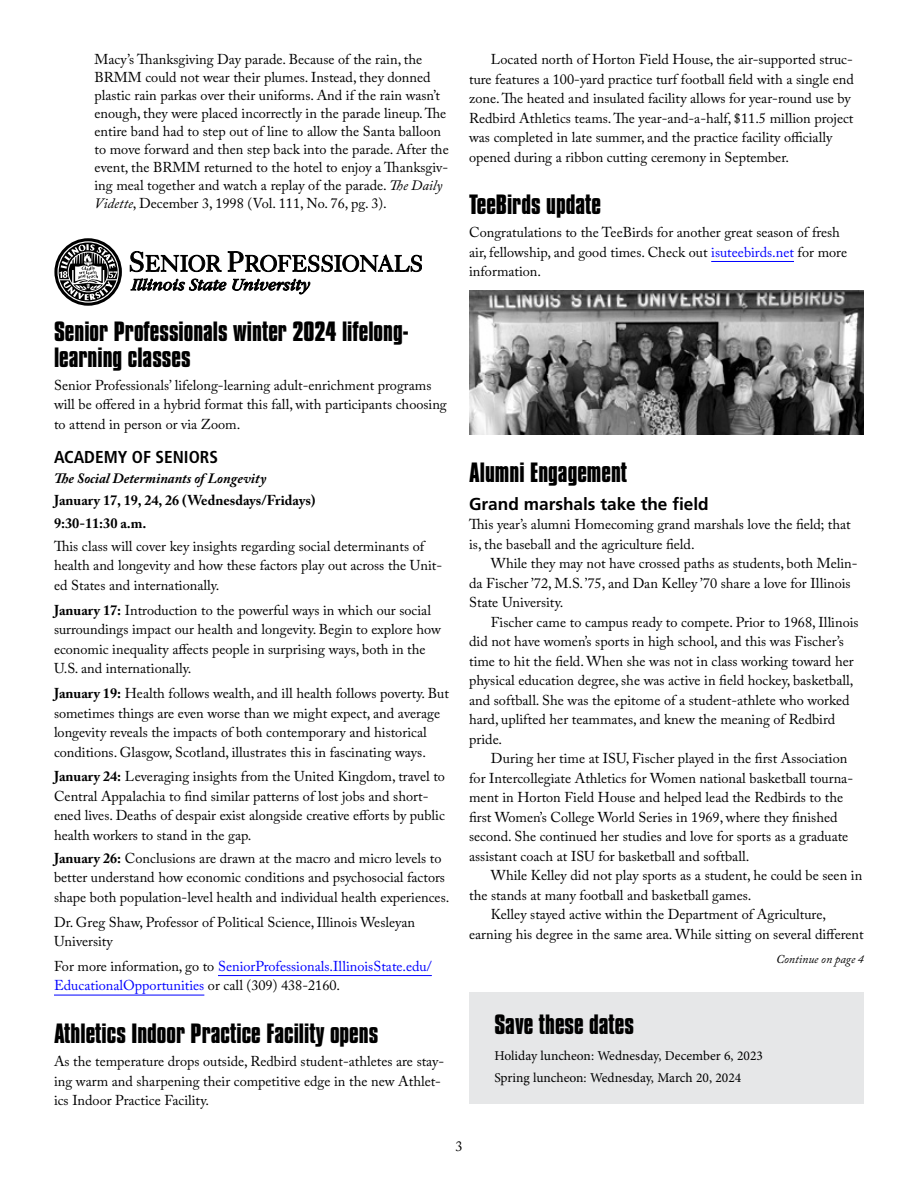
<style>
.page{position:relative;width:918px;height:1188px;background:#fff}
.page>*{position:absolute;margin:0;border:0;box-sizing:border-box;transform-origin:0 0}
.H2_Subhead{font:700 24px/25.5px "Compacta BT";color:#000}
.H3_Subhead{font:700 17.25px "Frutiger";color:#000}
.H3_Subhead-2{font:700 condensed 17.25px "Frutiger";color:#000}
.LI_How_time_flies_li{font:14.25px/19.5px "Adobe Caslon Pro";color:#000}
.P_Subsequent_paragra{font:14.25px/19.5px "Adobe Caslon Pro";color:#000}
.P_First_paragraph{font:14.25px/19.5px "Adobe Caslon Pro";color:#000}
.P_First_paragraph-2{font:14.25px/19.5px "Adobe Caslon Pro";color:#00f}
.P_First_paragraph-3{font:700 14.25px "Adobe Caslon Pro";color:#000}
.P_First_paragraph-4{font:italic 700 14.25px "Adobe Caslon Pro";color:#000}
.LI_Save_the_dates{font:13.5px "Minion Pro";color:#000}
.t1{font:italic 12px "Adobe Caslon Pro";color:#000}
.s1{font-style:italic}
.s2{font-weight:700}
.s3{color:#000}
.s4{color:#00f}
</style>
<div class="page">
<img style="left:470px;top:291px;width:394px;height:144px">
<svg style="left:54px;top:238px;width:68px;height:68px"></svg>
<svg style="left:131px;top:279px;width:95px;height:11px"></svg>
<svg style="left:233px;top:279px;width:77px;height:15px"></svg>
<svg style="left:130px;top:251px;width:92px;height:21px"></svg>
<svg style="left:228px;top:251px;width:194px;height:21px"></svg>
<hr style="left:218px;top:975px;width:214px;height:1px;background:#00f">
<hr style="left:54px;top:995px;width:150px;height:1px;background:#00f">
<hr style="left:711px;top:261px;width:83px;height:1px;background:#00f">
<div style="left:470px;top:992px;width:394px;height:112px;background:#e6e7e8"></div>
<p class="LI_How_time_flies_li" style="left:94px;top:50px;width:356px;line-height:18px">Macy’s Thanksgiving Day parade. Because of the rain, the BRMM could not wear their plumes. Instead, they donned plastic rain parkas over their uniforms. And if the rain wasn’t enough, they were placed incorrectly in the parade lineup. The entire band had to step out of line to allow the Santa balloon to move forward and then step back into the parade. After the event, the BRMM returned to the hotel to enjoy a Thanksgiv&shy;ing meal together and watch a replay of the parade. <span class="s1">The Daily Vidette</span>, December 3, 1998 (Vol. 111, No. 76, pg. 3).</p>
<h2 class="H2_Subhead" style="left:54px;top:319px;width:356px">Senior Professionals winter 2024 lifelong&shy;learning classes</h2>
<p class="LI_How_time_flies_li" style="left:54px;top:375px;width:394px">Senior Professionals’ lifelong-learning adult-enrichment programs will be offered in a hybrid format this fall, with participants choosing to attend in person or via Zoom.</p>
<h3 class="H3_Subhead-2" style="left:54px;top:447px;width:166px">ACADEMY OF SENIORS</h3>
<p class="P_First_paragraph-4" style="left:54px;top:469px;width:214px">The Social Determinants of Longevity</p>
<p class="P_First_paragraph-3" style="left:54px;top:492px;width:263px">January 17, 19, 24, 26 (Wednesdays/Fridays)</p>
<p class="P_First_paragraph-3" style="left:54px;top:515px;width:94px">9:30-11:30 a.m.</p>
<p class="P_First_paragraph" style="left:54px;top:536px;width:390px">This class will cover key insights regarding social determinants of health and longevity and how these factors play out across the Unit&shy;ed States and internationally.</p>
<p class="LI_How_time_flies_li" style="left:54px;top:600px;width:388px"><span class="s2">January 17:</span> Introduction to the powerful ways in which our social surroundings impact our health and longevity. Begin to explore how economic inequality affects people in surprising ways, both in the U.S. and internationally.</p>
<p class="LI_How_time_flies_li" style="left:54px;top:683px;width:396px"><span class="s2">January 19:</span> Health follows wealth, and ill health follows poverty. But sometimes things are even worse than we might expect, and average longevity reveals the impacts of both contemporary and historical conditions. Glasgow, Scotland, illustrates this in fascinating ways.</p>
<p class="LI_How_time_flies_li" style="left:54px;top:767px;width:393px"><span class="s2">January 24:</span> Leveraging insights from the United Kingdom, travel to Central Appalachia to find similar patterns of lost jobs and short&shy;ened lives. Deaths of despair exist alongside creative efforts by public health workers to stand in the gap.</p>
<p class="LI_How_time_flies_li" style="left:54px;top:848px;width:397px"><span class="s2">January 26:</span> Conclusions are drawn at the macro and micro levels to better understand how economic conditions and psychosocial factors shape both population-level health and individual health experiences.</p>
<p class="P_First_paragraph" style="left:54px;top:912px;width:363px">Dr. Greg Shaw, Professor of Political Science, Illinois Wesleyan<br>University</p>
<p class="P_First_paragraph-2" style="left:54px;top:956px;width:379px"><span class="s3">For more information, go to</span> SeniorProfessionals.IllinoisState.edu/<br>EducationalOpportunities <span class="s3">or call (309) 438-2160.</span></p>
<h2 class="H2_Subhead" style="left:54px;top:1021px;width:326px">Athletics Indoor Practice Facility opens</h2>
<p class="P_First_paragraph" style="left:54px;top:1051px;width:392px">As the temperature drops outside, Redbird student-athletes are stay&shy;ing warm and sharpening their competitive edge in the new Athlet&shy;ics Indoor Practice Facility.</p>
<p class="P_Subsequent_paragra" style="left:469px;top:50px;width:386px;text-indent:22px">Located north of Horton Field House, the air-supported struc&shy;ture features a 100-yard practice turf football field with a single end zone. The heated and insulated facility allows for year-round use by Redbird Athletics teams. The year-and-a-half, $11.5 million project was completed in late summer, and the practice facility officially opened during a ribbon cutting ceremony in September.</p>
<h2 class="H2_Subhead" style="left:469px;top:192px;width:133px">TeeBirds update</h2>
<p class="P_First_paragraph" style="left:469px;top:223px;width:379px">Congratulations to the TeeBirds for another great season of fresh air, fellowship, and good times. Check out <span class="s4">isuteebirds.net</span> for more information.</p>
<h2 class="H2_Subhead" style="left:469px;top:460px;width:160px">Alumni Engagement</h2>
<h3 class="H3_Subhead" style="left:469px;top:494px;width:241px">Grand marshals take the field</h3>
<p class="P_First_paragraph" style="left:469px;top:515px;width:383px">This year’s alumni Homecoming grand marshals love the field; that is, the baseball and the agriculture field.</p>
<p class="P_Subsequent_paragra" style="left:469px;top:554px;width:390px;text-indent:22px">While they may not have crossed paths as students, both Melin&shy;da Fischer ’72, M.S. ’75, and Dan Kelley ’70 share a love for Illinois<br>State University.</p>
<p class="P_Subsequent_paragra" style="left:469px;top:612px;width:391px;text-indent:22px">Fischer came to campus ready to compete. Prior to 1968, Illinois did not have women’s sports in high school, and this was Fischer’s time to hit the field. When she was not in class working toward her physical education degree, she was active in field hockey, basketball, and softball. She was the epitome of a student-athlete who worked hard, uplifted her teammates, and knew the meaning of Redbird pride.</p>
<p class="P_Subsequent_paragra" style="left:469px;top:748px;width:386px;text-indent:22px">During her time at ISU, Fischer played in the first Association for Intercollegiate Athletics for Women national basketball tourna&shy;ment in Horton Field House and helped lead the Redbirds to the first Women’s College World Series in 1969, where they finished second. She continued her studies and love for sports as a graduate assistant coach at ISU for basketball and softball.</p>
<p class="P_Subsequent_paragra" style="left:469px;top:865px;width:395px;text-indent:22px">While Kelley did not play sports as a student, he could be seen in the stands at many football and basketball games.</p>
<p class="P_Subsequent_paragra" style="left:469px;top:904px;width:396px;text-indent:22px">Kelley stayed active within the Department of Agriculture, earning his degree in the same area. While sitting on several different</p>
<p class="t1" style="left:776px;top:952px;width:89px">Continue on page 4</p>
<h2 class="H2_Subhead" style="left:494px;top:1012px;width:141px">Save these dates</h2>
<p class="LI_Save_the_dates" style="left:494px;top:1046px;width:270px">Holiday luncheon: Wednesday, December 6, 2023</p>
<p class="LI_Save_the_dates" style="left:494px;top:1068px;width:249px">Spring luncheon: Wednesday, March 20, 2024</p>
<p class="LI_How_time_flies_li" style="left:455px;top:1136px;width:9px">3</p>
</div>
